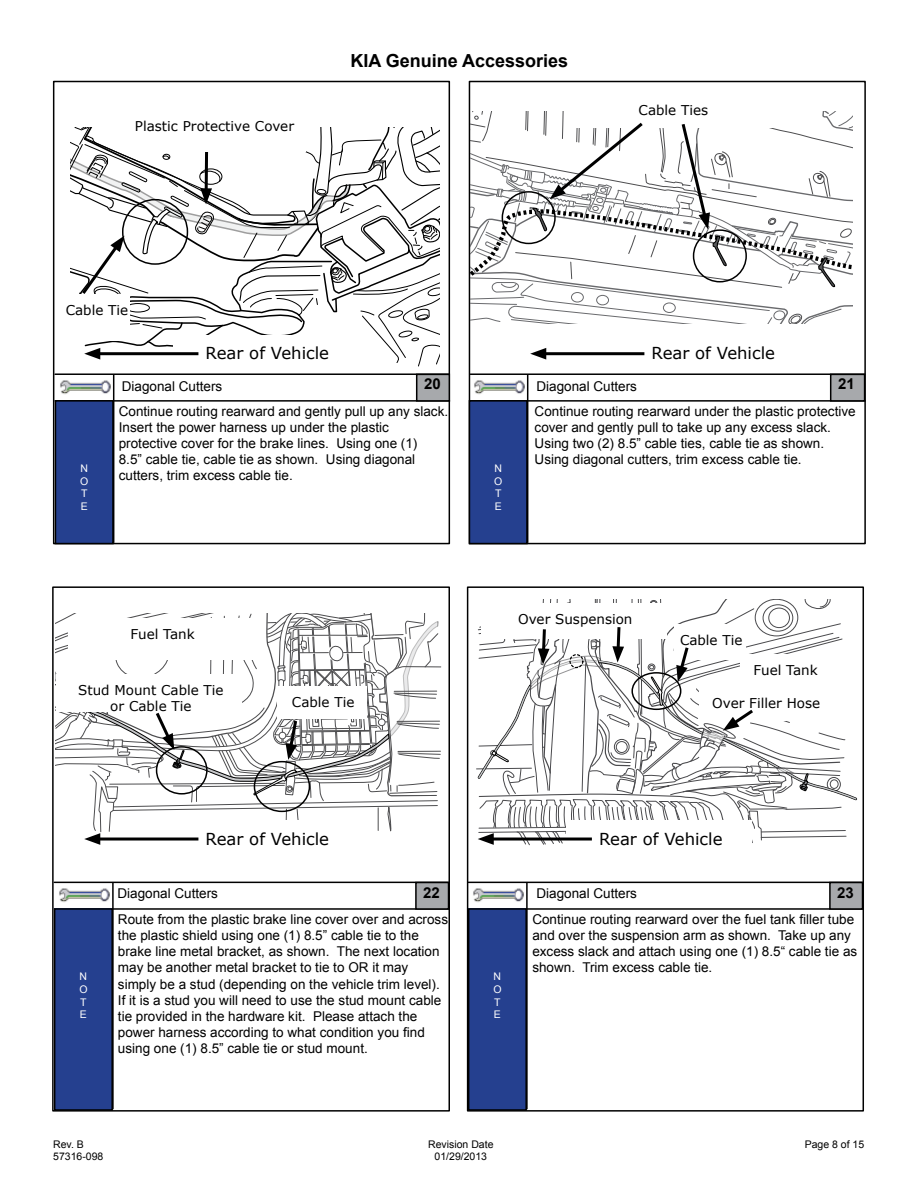
<style>
.page{position:relative;width:918px;height:1188px;background:#fff}
.page>*{position:absolute;margin:0;border:0;box-sizing:border-box;transform-origin:0 0}
.t1{font:700 18px "Arial";color:#000}
.t2{font:16.5px "Verdana";color:#000}
.t3{font:700 15px "Arial";color:#000}
.t4{font:13.5px/16.2px "Arial";color:#000}
.t5{font:13.5px/16.2px "Verdana";color:#000;text-align:center}
.t6{font:10.5px/12.6px "Arial";color:#000;text-align:center}
.t7{font:10.5px/12.6px "Arial";color:#fff;text-align:justify}
</style>
<div class="page">
<div style="left:467px;top:586px;width:397px;height:526px;border:2px solid #000"></div>
<div style="left:469px;top:81px;width:397px;height:463px;border:2px solid #000"></div>
<div style="left:52px;top:586px;width:398px;height:526px;border:2px solid #000"></div>
<div style="left:53px;top:81px;width:397px;height:463px;border:2px solid #000"></div>
<hr style="left:468px;top:908px;width:395px;height:2px;background:#000">
<hr style="left:54px;top:908px;width:395px;height:2px;background:#000">
<hr style="left:55px;top:400px;width:395px;height:2px;background:#000">
<hr style="left:470px;top:400px;width:395px;height:2px;background:#000">
<hr style="left:468px;top:882px;width:395px;height:1px;background:#000">
<hr style="left:54px;top:882px;width:395px;height:1px;background:#000">
<hr style="left:55px;top:373px;width:394px;height:2px;background:#000">
<hr style="left:470px;top:373px;width:395px;height:2px;background:#000">
<div style="left:469px;top:909px;width:57px;height:201px;background:#25408f"></div>
<div style="left:468px;top:908px;width:59px;height:203px;border:2px solid #000"></div>
<div style="left:469px;top:401px;width:58px;height:143px;background:#25408f"></div>
<div style="left:469px;top:400px;width:59px;height:144px;border:2px solid #000"></div>
<div style="left:55px;top:909px;width:57px;height:201px;background:#25408f"></div>
<div style="left:54px;top:908px;width:59px;height:203px;border:2px solid #000"></div>
<div style="left:55px;top:401px;width:58px;height:143px;background:#25408f"></div>
<div style="left:55px;top:400px;width:59px;height:144px;border:2px solid #000"></div>
<hr style="left:526px;top:882px;width:2px;height:227px;background:#000">
<hr style="left:527px;top:375px;width:1px;height:168px;background:#000">
<hr style="left:112px;top:882px;width:2px;height:227px;background:#000">
<hr style="left:113px;top:375px;width:1px;height:168px;background:#000">
<img style="left:473px;top:888px;width:51px;height:14px">
<img style="left:471px;top:376px;width:54px;height:23px">
<img style="left:59px;top:888px;width:51px;height:14px">
<img style="left:60px;top:380px;width:51px;height:14px">
<div style="left:830px;top:882px;width:33px;height:27px;background:#a7a9ac"></div>
<div style="left:829px;top:882px;width:34px;height:28px;border:2px solid #000"></div>
<div style="left:831px;top:374px;width:34px;height:27px;background:#a7a9ac"></div>
<div style="left:830px;top:374px;width:35px;height:28px;border:2px solid #000"></div>
<div style="left:416px;top:882px;width:33px;height:27px;background:#a7a9ac"></div>
<div style="left:415px;top:882px;width:34px;height:28px;border:2px solid #000"></div>
<div style="left:417px;top:374px;width:32px;height:27px;background:#a7a9ac"></div>
<div style="left:416px;top:374px;width:34px;height:28px;border:2px solid #000"></div>
<svg style="left:471px;top:111px;width:381px;height:213px"></svg>
<div style="left:502px;top:191px;width:54px;height:53px;border:2px solid #000;border-radius:50%"></div>
<div style="left:693px;top:229px;width:54px;height:54px;border:2px solid #000;border-radius:50%"></div>
<svg style="left:55px;top:614px;width:387px;height:231px"></svg>
<svg style="left:70px;top:127px;width:369px;height:240px"></svg>
<hr style="left:541px;top:352px;width:103px;height:3px;background:#000">
<svg style="left:530px;top:348px;width:16px;height:12px"></svg>
<svg style="left:476px;top:600px;width:382px;height:246px"></svg>
<p class="t5" style="left:135px;top:118px;width:161px">Plastic Protective Cover</p>
<h1 class="t1" style="left:350px;top:49px;width:219px">KIA Genuine Accessories</h1>
<p class="t5" style="left:639px;top:102px;width:71px">Cable Ties</p>
<p class="t5" style="left:66px;top:302px;width:64px">Cable Tie</p>
<p class="t2" style="left:206px;top:342px;width:125px">Rear of Vehicle</p>
<p class="t2" style="left:652px;top:342px;width:125px">Rear of Vehicle</p>
<p class="t7" style="left:80px;top:462px;width:10px">N O T E</p>
<p class="t3" style="left:424px;top:374px;width:18px">20</p>
<p class="t4" style="left:119px;top:403px;width:331px">Continue routing rearward and gently pull up any slack.<br>Insert the power harness up under the plastic protective cover for the brake lines. Using one (1)<br>8.5” cable tie, cable tie as shown. Using diagonal cutters, trim excess cable tie.</p>
<p class="t4" style="left:535px;top:403px;width:323px">Continue routing rearward under the plastic protective cover and gently pull to take up any excess slack.<br>Using two (2) 8.5” cable ties, cable tie as shown.<br>Using diagonal cutters, trim excess cable tie.</p>
<p class="t3" style="left:838px;top:374px;width:18px">21</p>
<p class="t4" style="left:122px;top:378px;width:102px">Diagonal Cutters</p>
<p class="t4" style="left:537px;top:378px;width:102px">Diagonal Cutters</p>
<p class="t7" style="left:494px;top:462px;width:10px">N O T E</p>
<p class="t5" style="left:131px;top:626px;width:66px">Fuel Tank</p>
<p class="t5" style="left:518px;top:611px;width:116px">Over Suspension</p>
<p class="t5" style="left:680px;top:631px;width:64px">Cable Tie</p>
<p class="t5" style="left:753px;top:662px;width:66px">Fuel Tank</p>
<p class="t5" style="left:78px;top:682px;width:147px">Stud Mount Cable Tie or Cable Tie</p>
<p class="t5" style="left:292px;top:694px;width:64px">Cable Tie</p>
<p class="t5" style="left:712px;top:695px;width:109px">Over Filler Hose</p>
<p class="t7" style="left:79px;top:971px;width:10px">N O T E</p>
<p class="t2" style="left:206px;top:827px;width:125px">Rear of Vehicle</p>
<p class="t2" style="left:599px;top:827px;width:125px">Rear of Vehicle</p>
<p class="t3" style="left:423px;top:882px;width:18px">22</p>
<p class="t4" style="left:117px;top:886px;width:102px">Diagonal Cutters</p>
<p class="t4" style="left:537px;top:886px;width:102px">Diagonal Cutters</p>
<p class="t3" style="left:837px;top:882px;width:18px">23</p>
<p class="t4" style="left:118px;top:911px;width:332px">Route from the plastic brake line cover over and across the plastic shield using one (1) 8.5” cable tie to the brake line metal bracket, as shown. The next location may be another metal bracket to tie to OR it may simply be a stud (depending on the vehicle trim level).<br>If it is a stud you will need to use the stud mount cable tie provided in the hardware kit. Please attach the power harness according to what condition you find using one (1) 8.5” cable tie or stud mount.</p>
<p class="t4" style="left:532px;top:911px;width:326px">Continue routing rearward over the fuel tank filler tube and over the suspension arm as shown. Take up any excess slack and attach using one (1) 8.5“ cable tie as shown. Trim excess cable tie.</p>
<p class="t7" style="left:493px;top:971px;width:10px">N O T E</p>
<p class="t6" style="left:53px;top:1138px;width:52px;text-align:left">Rev. B<br>57316-098</p>
<p class="t6" style="left:805px;top:1138px;width:61px">Page 8 of 15</p>
<p class="t6" style="left:428px;top:1138px;width:67px">Revision Date<br>01/29/2013</p>
</div>
